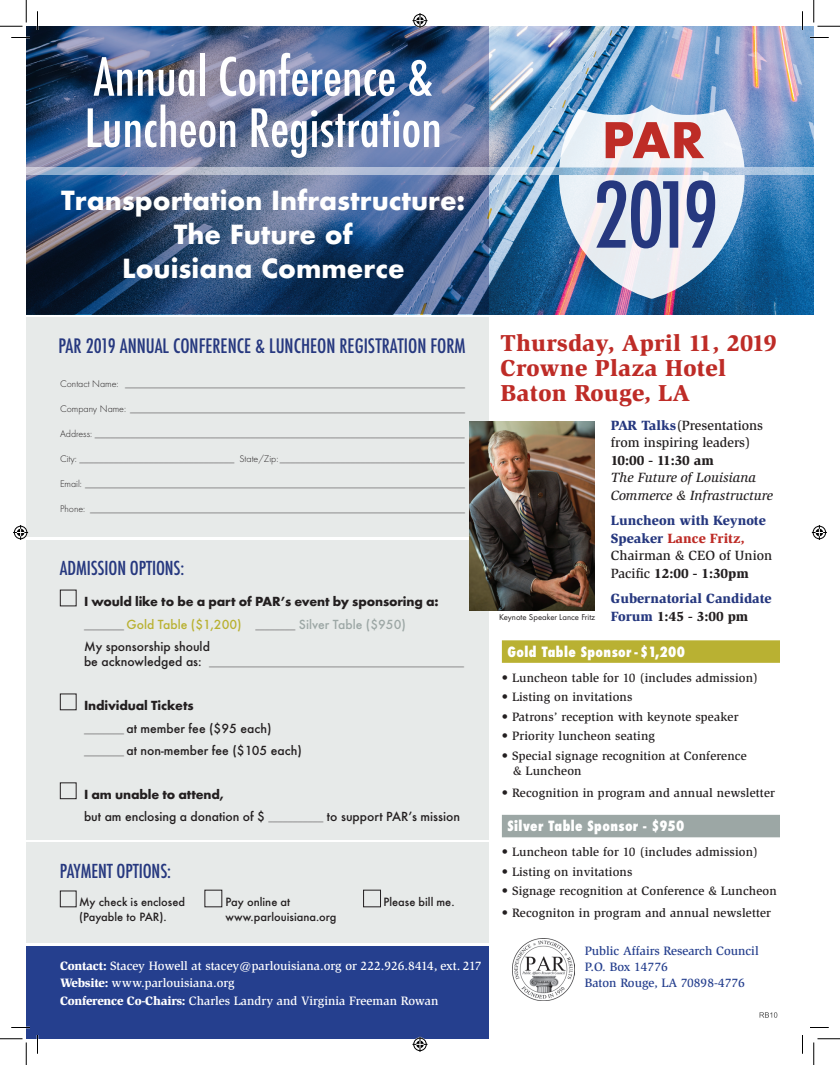
<style>
.page{position:relative;width:840px;height:1065px;background:#fff}
.page>*{position:absolute;margin:0;border:0;box-sizing:border-box;transform-origin:0 0}
.t1{font:500 condensed 88.12px "Futura";color:#26387f}
.t2{font:700 54px "Futura T";color:#be2c27}
.t3{font:500 condensed 51.25px/51.2px "Futura";color:#fff}
.t4{font:700 25.62px/33.8px "Futura";color:#fff;text-align:center}
.t5{font:900 23.75px/25px "Slimbach";letter-spacing:.01em;color:#be2c27}
.t6{font:500 condensed 19.38px "Futura";color:#26387f}
.t7{font:500 condensed 18.75px "Futura";letter-spacing:-.005em;color:#26387f}
.t8{font:500 13.75px/22.5px "Futura T";color:#231f20}
.t9{font:700 13.75px/22.5px "Futura T";letter-spacing:-.01em;color:#231f20}
.t10{font:900 13.75px/17.5px "Slimbach";color:#26387f}
.t11{font:800 condensed 13.75px "Futura";letter-spacing:.03em;color:#fff}
.t12{font:500 13.75px/17.5px "Slimbach";color:#231f20}
.t13{font:italic 500 13.75px/17.5px "Slimbach";color:#231f20}
.t14{font:900 13.75px "Slimbach";letter-spacing:-.02em;color:#231f20}
.t15{font:500 12.5px/15px "Slimbach";letter-spacing:.01em;color:#231f20}
.t16{font:500 12.5px/17.5px "Slimbach";color:#fff}
.t17{font:500 12.5px/15px "Futura T";color:#231f20}
.t18{font:500 12.5px/16.2px "Slimbach";color:#253f8e}
.t19{font:300 10px "Futura T";color:#231f20}
.t20{font:8.75px "Futura T";color:#231f20}
.s1{font-weight:300;font-size:10px}
.s2{font-weight:500;color:#b9b132}
.s3{font-weight:500;color:#9ca7a5}
.s4{font-weight:500}
.s5{font-weight:500;font-size:13.75px}
.s6{font-weight:700}
.s7{font-weight:900}
.s8{font-weight:900;color:#26387f}
.s9{color:#be2c27}
.s10{font-weight:500;color:#231f20}
.s11{color:#231f20}
</style>
<div class="page">
<div style="left:26px;top:946px;width:463px;height:93px;background:#253f8e"></div>
<div style="left:26px;top:843px;width:463px;height:100px;background:#e7eae9"></div>
<div style="left:26px;top:540px;width:463px;height:299px;background:#e7eae9"></div>
<div style="left:26px;top:317px;width:463px;height:220px;background:#e7eae9"></div>
<div style="left:60px;top:590px;width:16px;height:16px;border:1px solid #231f20"></div>
<div style="left:60px;top:694px;width:16px;height:16px;border:1px solid #231f20"></div>
<div style="left:60px;top:783px;width:16px;height:16px;border:1px solid #231f20"></div>
<div style="left:60px;top:891px;width:16px;height:16px;border:1px solid #231f20"></div>
<div style="left:363px;top:890px;width:18px;height:17px;border:1px solid #231f20"></div>
<div style="left:502px;top:640px;width:278px;height:23px;background:#b9b132"></div>
<div style="left:502px;top:815px;width:278px;height:22px;background:#9ca7a5"></div>
<img style="left:469px;top:421px;width:125px;height:190px">
<img style="left:489px;top:26px;width:325px;height:288px">
<svg style="left:26px;top:26px;width:463px;height:288px;background:#405a83"></svg>
<svg style="left:559px;top:105px;width:185px;height:62px"></svg>
<svg style="left:559px;top:175px;width:186px;height:124px;background:#b8c8da"></svg>
<svg style="left:26px;top:168px;width:788px;height:7px;background:#aebed5"></svg>
<img style="left:513px;top:938px;width:62px;height:63px">
<svg style="left:11px;top:37px;width:19px;height:1px"></svg>
<svg style="left:810px;top:37px;width:19px;height:1px"></svg>
<svg style="left:11px;top:1027px;width:19px;height:1px"></svg>
<svg style="left:810px;top:1027px;width:19px;height:1px"></svg>
<svg style="left:37px;top:11px;width:1px;height:19px"></svg>
<svg style="left:37px;top:1035px;width:1px;height:19px"></svg>
<svg style="left:802px;top:11px;width:1px;height:19px"></svg>
<svg style="left:802px;top:1035px;width:1px;height:19px"></svg>
<svg style="left:0;top:0;width:27px;height:27px"></svg>
<svg style="left:0;top:1039px;width:27px;height:26px"></svg>
<svg style="left:814px;top:0;width:26px;height:27px"></svg>
<svg style="left:814px;top:1039px;width:26px;height:26px"></svg>
<svg style="left:412px;top:13px;width:16px;height:15px"></svg>
<svg style="left:412px;top:1037px;width:16px;height:15px"></svg>
<svg style="left:13px;top:525px;width:15px;height:15px"></svg>
<svg style="left:812px;top:525px;width:15px;height:15px"></svg>
<svg style="left:760px;top:1012px;width:17px;height:6px"></svg>
<h3 class="t3" style="left:85px;top:51px;width:359px">Annual Conference &amp;<br>Luncheon Registration</h3>
<h3 class="t4" style="left:61px;top:184px;width:406px">Transportation Infrastructure:<br>The Future of<br>Louisiana Commerce</h3>
<h2 class="t2" style="left:602px;top:108px;width:104px">PAR</h2>
<h1 class="t1" style="left:593px;top:159px;width:128px">2019</h1>
<h3 class="t6" style="left:58px;top:333px;width:409px">PAR 2019 ANNUAL CONFERENCE &amp; LUNCHEON REGISTRATION FORM</h3>
<p class="t19" style="left:60px;top:378px;width:406px">Contact Name: ____________________________________________________________________</p>
<p class="t19" style="left:60px;top:403px;width:407px">Company Name: ___________________________________________________________________</p>
<p class="t19" style="left:60px;top:428px;width:406px">Address: __________________________________________________________________________</p>
<p class="t19" style="left:60px;top:453px;width:406px">City: _______________________________ State/Zip: _____________________________________</p>
<p class="t19" style="left:60px;top:478px;width:406px">Email: ____________________________________________________________________________</p>
<p class="t19" style="left:60px;top:503px;width:406px">Phone: ___________________________________________________________________________</p>
<h3 class="t7" style="left:60px;top:556px;width:126px">ADMISSION OPTIONS:</h3>
<h3 class="t9" style="left:84px;top:591px;width:356px">I would like to be a part of PAR’s event by sponsoring a: <span class="s1">________</span> <span class="s2">Gold Table ($1,200)</span> <span class="s1">________</span> <span class="s3">Silver Table ($950)<br></span><span class="s4">My sponsorship should</span></h3>
<p class="t19" style="left:84px;top:657px;width:382px"><span class="s5">be acknowledged as:</span> ___________________________________________________</p>
<h3 class="t8" style="left:84px;top:694px;width:220px"><span class="s6">Individual Tickets<br></span><span class="s1">________</span> at member fee ($95 each) <span class="s1">________</span> at non-member fee ($105 each)</h3>
<h3 class="t8" style="left:84px;top:783px;width:378px"><span class="s6">I am unable to attend,<br></span>but am enclosing a donation of $ <span class="s1">___________</span> to support PAR’s mission</h3>
<h3 class="t7" style="left:60px;top:859px;width:113px">PAYMENT OPTIONS:</h3>
<p class="t17" style="left:79px;top:895px;width:108px">My check is enclosed (Payable to PAR).</p>
<p class="t17" style="left:226px;top:895px;width:112px">Pay online at www.parlouisiana.org</p>
<p class="t17" style="left:383px;top:895px;width:73px">Please bill me.</p>
<p class="t16" style="left:60px;top:956px;width:423px"><span class="s7">Contact:</span> Stacey Howell at stacey@parlouisiana.org or 222.926.8414, ext. 217<br><span class="s7">Website:</span> www.parlouisiana.org<br><span class="s7">Conference Co-Chairs:</span> Charles Landry and Virginia Freeman Rowan</p>
<h3 class="t5" style="left:500px;top:330px;width:278px">Thursday, April 11, 2019<br>Crowne Plaza Hotel<br>Baton Rouge, LA</h3>
<h3 class="t12" style="left:611px;top:416px;width:154px"><span class="s8">PAR Talks</span>(Presentations from inspiring leaders)</h3>
<h3 class="t14" style="left:611px;top:451px;width:105px">10:00 - 11:30 am</h3>
<h3 class="t13" style="left:611px;top:469px;width:164px">The Future of Louisiana<br>Commerce &amp; Infrastructure</h3>
<h3 class="t10" style="left:611px;top:511px;width:163px">Luncheon with Keynote<br>Speaker <span class="s9">Lance Fritz,<br></span><span class="s10">Chairman &amp; CEO of Union<br>Pacific</span> <span class="s11">12:00 - 1:30pm</span></h3>
<h3 class="t10" style="left:611px;top:590px;width:162px">Gubernatorial Candidate<br>Forum <span class="s11">1:45 - 3:00 pm</span></h3>
<h3 class="t11" style="left:508px;top:642px;width:179px">Gold Table Sponsor - $1,200</h3>
<p class="t15" style="left:502px;top:670px;width:258px">• Luncheon table for 10 (includes admission)</p>
<p class="t15" style="left:502px;top:689px;width:132px">• Listing on invitations</p>
<p class="t15" style="left:502px;top:709px;width:238px">• Patrons’ reception with keynote speaker</p>
<p class="t15" style="left:502px;top:728px;width:155px">• Priority luncheon seating</p>
<p class="t15" style="left:513px;top:748px;width:235px;text-indent:-11px">• Special signage recognition at Conference &amp; Luncheon</p>
<p class="t15" style="left:502px;top:785px;width:275px">• Recognition in program and annual newsletter</p>
<h3 class="t11" style="left:508px;top:817px;width:179px">Silver Table Sponsor - $950</h3>
<p class="t15" style="left:502px;top:844px;width:258px">• Luncheon table for 10 (includes admission)</p>
<p class="t15" style="left:502px;top:864px;width:132px">• Listing on invitations</p>
<p class="t15" style="left:502px;top:883px;width:276px">• Signage recognition at Conference &amp; Luncheon</p>
<p class="t15" style="left:502px;top:905px;width:271px">• Recogniton in program and annual newsletter</p>
<p class="t20" style="left:499px;top:612px;width:98px">Keynote Speaker Lance Fritz</p>
<p class="t18" style="left:585px;top:943px;width:176px">Public Affairs Research Council<br>P.O. Box 14776<br>Baton Rouge, LA 70898-4776</p>
</div>
